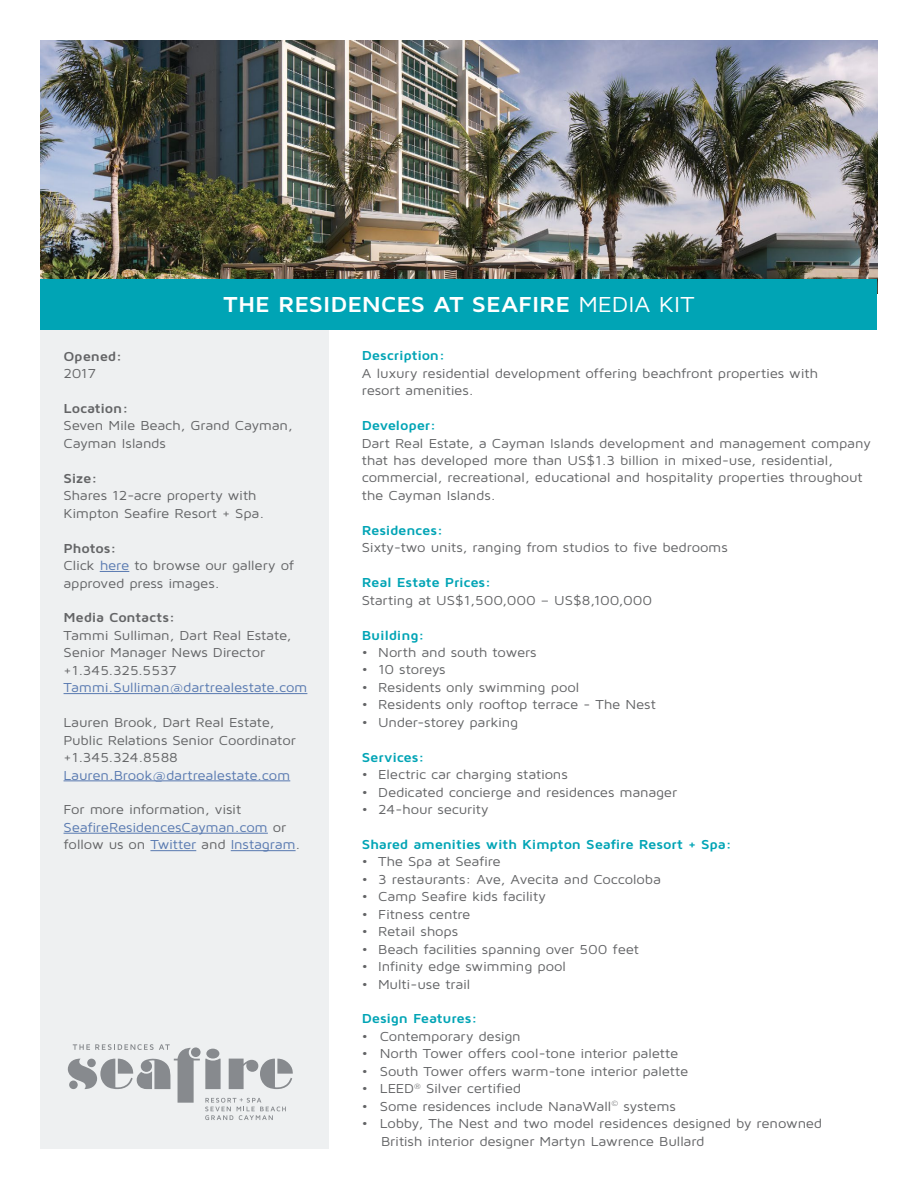
<style>
.page{position:relative;width:918px;height:1188px;background:#fff}
.page>*{position:absolute;margin:0;border:0;box-sizing:border-box;transform-origin:0 0}
.t1{font:700 22.5px "Maven Pro";letter-spacing:-.005em;color:#fff;scale:1.1 1}
.t2{font:13.5px/17.4px "Maven Pro";letter-spacing:-.015em;color:#636466;scale:1.1 1}
.t3{font:13.5px/17.4px "Maven Pro";letter-spacing:-.015em;color:#5879b0;scale:1.1 1}
.t4{font:700 13.5px "Maven Pro";letter-spacing:-.015em;color:#00a4b5;scale:1.1 1}
.t5{font:700 13.5px "Maven Pro";letter-spacing:-.015em;color:#636466;scale:1.1 1}
.s1{font-weight:400}
.s2{font-weight:700}
.s3{color:#5879b0}
.s4{color:#636466}
</style>
<div class="page">
<div style="left:40px;top:328px;width:289px;height:821px;background:#eef0f1"></div>
<svg style="left:100px;top:571px;width:29px;height:1px"></svg>
<hr style="left:64px;top:693px;width:243px;height:1px;background:#5879b0">
<hr style="left:64px;top:781px;width:226px;height:1px;background:#5879b0">
<hr style="left:64px;top:833px;width:204px;height:1px;background:#5879b0">
<hr style="left:150px;top:850px;width:46px;height:1px;background:#5879b0">
<hr style="left:231px;top:850px;width:65px;height:1px;background:#5879b0">
<svg style="left:68px;top:1044px;width:225px;height:76px"></svg>
<img style="left:40px;top:40px;width:838px;height:240px">
<div style="left:40px;top:280px;width:838px;height:50px;background:#00a4b5"></div>
<h1 class="t1" style="left:223px;top:290px;width:430px">THE RESIDENCES AT SEAFIRE <span class="s1">MEDIA KIT</span></h1>
<p class="t5" style="left:64px;top:348px;width:55px">Opened:</p>
<p class="t2" style="left:64px;top:364px;width:31px">2017</p>
<p class="t5" style="left:64px;top:400px;width:60px">Location:</p>
<p class="t2" style="left:64px;top:417px;width:210px">Seven Mile Beach, Grand Cayman,<br>Cayman Islands</p>
<p class="t5" style="left:64px;top:470px;width:32px">Size:</p>
<p class="t2" style="left:64px;top:487px;width:184px">Shares 12-acre property with<br>Kimpton Seafire Resort + Spa.</p>
<p class="t2" style="left:64px;top:539px;width:211px"><span class="s2">Photos:<br></span>Click <span class="s3">here</span> to browse our gallery of approved press images.</p>
<p class="t5" style="left:64px;top:609px;width:103px">Media Contacts:</p>
<p class="t2" style="left:64px;top:626px;width:209px">Tammi Sulliman, Dart Real Estate,<br>Senior Manager News Director +1.345.325.5537</p>
<p class="t3" style="left:64px;top:678px;width:223px">Tammi.Sulliman@dartrealestate.com</p>
<p class="t2" style="left:64px;top:713px;width:213px">Lauren Brook, Dart Real Estate,<br>Public Relations Senior Coordinator +1.345.324.8588</p>
<p class="t3" style="left:64px;top:766px;width:208px">Lauren.Brook@dartrealestate.com</p>
<p class="t3" style="left:64px;top:801px;width:217px"><span class="s4">For more information, visit<br></span>SeafireResidencesCayman.com <span class="s4">or follow us on</span> Twitter <span class="s4">and</span> Instagram<span class="s4">.</span></p>
<p class="t4" style="left:362px;top:347px;width:77px">Description:</p>
<p class="t2" style="left:362px;top:364px;width:416px">A luxury residential development offering beachfront properties with resort amenities.</p>
<p class="t4" style="left:362px;top:417px;width:69px">Developer:</p>
<p class="t2" style="left:362px;top:434px;width:464px">Dart Real Estate, a Cayman Islands development and management company that has developed more than US$1.3 billion in mixed-use, residential, commercial, recreational, educational and hospitality properties throughout the Cayman Islands.</p>
<p class="t4" style="left:362px;top:522px;width:75px">Residences:</p>
<p class="t2" style="left:362px;top:538px;width:334px">Sixty-two units, ranging from studios to five bedrooms</p>
<p class="t4" style="left:362px;top:574px;width:119px">Real Estate Prices:</p>
<p class="t2" style="left:362px;top:591px;width:266px">Starting at US$1,500,000 – US$8,100,000</p>
<p class="t4" style="left:362px;top:626px;width:58px">Building:</p>
<p class="t2" style="left:362px;top:643px;width:160px">• North and south towers</p>
<p class="t2" style="left:362px;top:661px;width:78px">• 10 storeys</p>
<p class="t2" style="left:362px;top:678px;width:199px">• Residents only swimming pool</p>
<p class="t2" style="left:362px;top:696px;width:269px">• Residents only rooftop terrace - The Nest</p>
<p class="t2" style="left:362px;top:713px;width:144px">• Under-storey parking</p>
<p class="t4" style="left:362px;top:749px;width:58px">Services:</p>
<p class="t2" style="left:362px;top:765px;width:189px">• Electric car charging stations</p>
<p class="t2" style="left:362px;top:783px;width:288px">• Dedicated concierge and residences manager</p>
<p class="t2" style="left:362px;top:800px;width:117px">• 24-hour security</p>
<p class="t4" style="left:362px;top:836px;width:338px">Shared amenities with Kimpton Seafire Resort + Spa:</p>
<p class="t2" style="left:362px;top:853px;width:128px">• The Spa at Seafire</p>
<p class="t2" style="left:362px;top:870px;width:274px">• 3 restaurants: Ave, Avecita and Coccoloba</p>
<p class="t2" style="left:362px;top:888px;width:169px">• Camp Seafire kids facility</p>
<p class="t2" style="left:362px;top:905px;width:100px">• Fitness centre</p>
<p class="t2" style="left:362px;top:922px;width:89px">• Retail shops</p>
<p class="t2" style="left:362px;top:940px;width:254px">• Beach facilities spanning over 500 feet</p>
<p class="t2" style="left:362px;top:957px;width:187px">• Infinity edge swimming pool</p>
<p class="t2" style="left:362px;top:975px;width:100px">• Multi-use trail</p>
<p class="t4" style="left:362px;top:1010px;width:107px">Design Features:</p>
<p class="t2" style="left:362px;top:1027px;width:146px">• Contemporary design</p>
<p class="t2" style="left:362px;top:1045px;width:289px">• North Tower offers cool-tone interior palette</p>
<p class="t2" style="left:362px;top:1062px;width:298px">• South Tower offers warm-tone interior palette</p>
<p class="t2" style="left:362px;top:1079px;width:146px">• LEED<sup>®</sup> Silver certified</p>
<p class="t2" style="left:362px;top:1097px;width:287px">• Some residences include NanaWall<sup>©</sup> systems</p>
<p class="t2" style="left:381px;top:1114px;width:402px;text-indent:-20px">• Lobby, The Nest and two model residences designed by renowned<br>British interior designer Martyn Lawrence Bullard</p>
</div>
